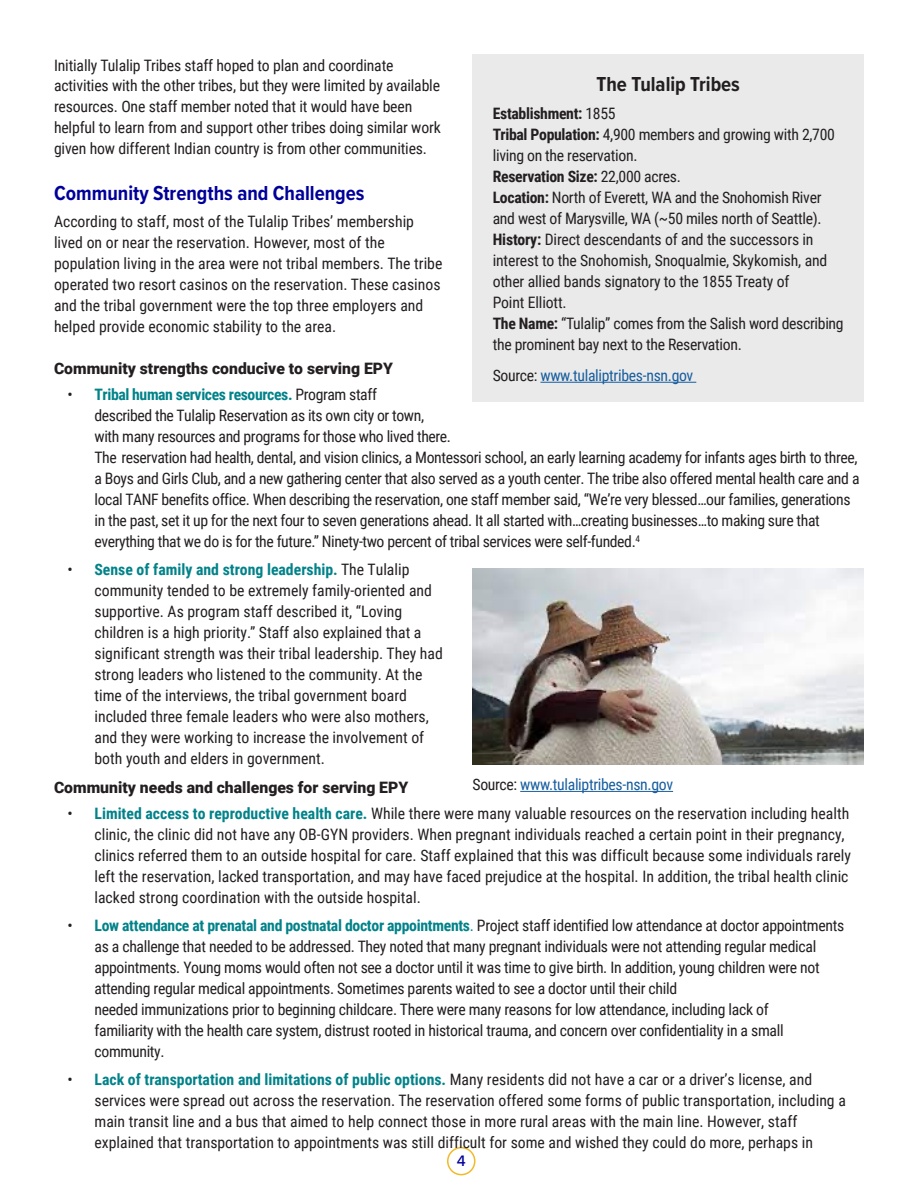
<style>
.page{position:relative;width:918px;height:1188px;background:#fff}
.page>*{position:absolute;margin:0;border:0;box-sizing:border-box;transform-origin:0 0}
.t1{font:700 21px "Proxima Nova Cond";color:#009}
.t2{font:700 21px "Proxima Nova Cond";color:#231f20}
.t3{font:15.75px/21px "Roboto Condensed";letter-spacing:-.01em;color:#231f20}
.t4{font:900 15.75px "Roboto";color:#231f20}
.t5{font:15.75px "Roboto Condensed";letter-spacing:-.02em;color:#175d9e}
.t6{font:700 15.75px "Roboto Condensed";letter-spacing:-.02em;color:#231f20}
.t7{font:500 15.75px "Proxima Nova";color:#009}
.s1{font-family:"Roboto"}
.s2{font-weight:700;color:#008289}
.s3{color:#008289}
.s4{font-weight:400}
.s5{font-weight:700}
.s6{color:#231f20}
</style>
<div class="page">
<div style="left:447px;top:1147px;width:29px;height:28px;border:2px solid #f3b927;border-radius:50%"></div>
<div style="left:472px;top:54px;width:392px;height:348px;background:#eaeaea"></div>
<hr style="left:540px;top:382px;width:156px;height:1px;background:#175d9e">
<img style="left:472px;top:568px;width:392px;height:196px">
<hr style="left:520px;top:791px;width:153px;height:1px;background:#175d9e">
<p class="t3" style="left:54px;top:54px;width:388px">Initially Tulalip Tribes staff hoped to plan and coordinate activities with the other tribes, but they were limited by available resources. One staff member noted that it would have been helpful to learn from and support other tribes doing similar work given how different Indian country is from other communities.</p>
<h2 class="t1" style="left:54px;top:177px;width:312px">Community Strengths and Challenges</h2>
<p class="t3" style="left:54px;top:211px;width:390px">According to staff, most of the Tulalip Tribes’ membership lived on or near the reservation. However, most of the population living in the area were not tribal members. The tribe operated two resort casinos on the reservation. These casinos and the tribal government were the top three employers and helped provide economic stability to the area.</p>
<h3 class="t4" style="left:54px;top:358px;width:341px">Community strengths conducive to serving EPY</h3>
<p class="t3" style="left:94px;top:383px;width:767px;text-indent:-27px"><span class="s1">•</span> <span class="s2">Tribal human services resources.</span> Program staff<br>described the Tulalip Reservation as its own city or town,<br>with many resources and programs for those who lived there.<br>The reservation had health, dental, and vision clinics, a Montessori school, an early learning academy for infants ages birth to three, a Boys and Girls Club, and a new gathering center that also served as a youth center. The tribe also offered mental health care and a local TANF benefits office. When describing the reservation, one staff member said, “We’re very blessed…our families, generations in the past, set it up for the next four to seven generations ahead. It all started with…creating businesses…to making sure that everything that we do is for the future.” Ninety-two percent of tribal services were self-funded.<sup>4</sup></p>
<p class="t3" style="left:94px;top:558px;width:350px;text-indent:-27px"><span class="s1">•</span> <span class="s2">Sense of family and strong leadership.</span> The Tulalip community tended to be extremely family-oriented and supportive. As program staff described it, “Loving children is a high priority.” Staff also explained that a significant strength was their tribal leadership. They had strong leaders who listened to the community. At the time of the interviews, the tribal government board included three female leaders who were also mothers, and they were working to increase the involvement of both youth and elders in government.</p>
<h3 class="t4" style="left:54px;top:777px;width:356px">Community needs and challenges for serving EPY</h3>
<p class="t3" style="left:94px;top:802px;width:758px;text-indent:-27px"><span class="s1">•</span> <span class="s2">Limited access to reproductive health care.</span> While there were many valuable resources on the reservation including health clinic, the clinic did not have any OB-GYN providers. When pregnant individuals reached a certain point in their pregnancy, clinics referred them to an outside hospital for care. Staff explained that this was difficult because some individuals rarely left the reservation, lacked transportation, and may have faced prejudice at the hospital. In addition, the tribal health clinic lacked strong coordination with the outside hospital.</p>
<p class="t3" style="left:94px;top:914px;width:751px;text-indent:-27px"><span class="s1">•</span> <span class="s2">Low attendance at prenatal and postnatal doctor appointments</span><span class="s3">.</span> Project staff identified low attendance at doctor appointments as a challenge that needed to be addressed. They noted that many pregnant individuals were not attending regular medical appointments. Young moms would often not see a doctor until it was time to give birth. In addition, young children were not attending regular medical appointments. Sometimes parents waited to see a doctor until their child<br>needed immunizations prior to beginning childcare. There were many reasons for low attendance, including lack of<br>familiarity with the health care system, distrust rooted in historical trauma, and concern over confidentiality in a small community.</p>
<p class="t3" style="left:94px;top:1068px;width:753px;text-indent:-27px"><span class="s1">•</span> <span class="s2">Lack of transportation and limitations of public options.</span> Many residents did not have a car or a driver’s license, and services were spread out across the reservation. The reservation offered some forms of public transportation, including a main transit line and a bus that aimed to help connect those in more rural areas with the main line. However, staff explained that transportation to appointments was still difficult for some and wished they could do more, perhaps in</p>
<h3 class="t2" style="left:597px;top:68px;width:145px">The Tulalip Tribes</h3>
<p class="t6" style="left:493px;top:102px;width:124px">Establishment: <span class="s4">1855</span></p>
<p class="t3" style="left:493px;top:123px;width:344px"><span class="s5">Tribal Population:</span> 4,900 members and growing with 2,700 living on the reservation.</p>
<p class="t6" style="left:493px;top:165px;width:190px">Reservation Size: <span class="s4">22,000 acres.</span></p>
<p class="t3" style="left:493px;top:186px;width:330px"><span class="s5">Location:</span> North of Everett, WA and the Snohomish River and west of Marysville, WA (~50 miles north of Seattle).</p>
<p class="t3" style="left:493px;top:228px;width:336px"><span class="s5">History:</span> Direct descendants of and the successors in interest to the Snohomish, Snoqualmie, Skykomish, and other allied bands signatory to the 1855 Treaty of<br>Point Elliott.</p>
<p class="t3" style="left:493px;top:312px;width:352px"><span class="s5">The Name:</span> “Tulalip” comes from the Salish word describing the prominent bay next to the Reservation.</p>
<p class="t5" style="left:493px;top:364px;width:202px"><span class="s6">Source:</span> www.tulaliptribes-nsn.gov</p>
<p class="t5" style="left:472px;top:774px;width:202px"><span class="s6">Source:</span> www.tulaliptribes-nsn.gov</p>
<p class="t7" style="left:457px;top:1149px;width:10px">4</p>
</div>
